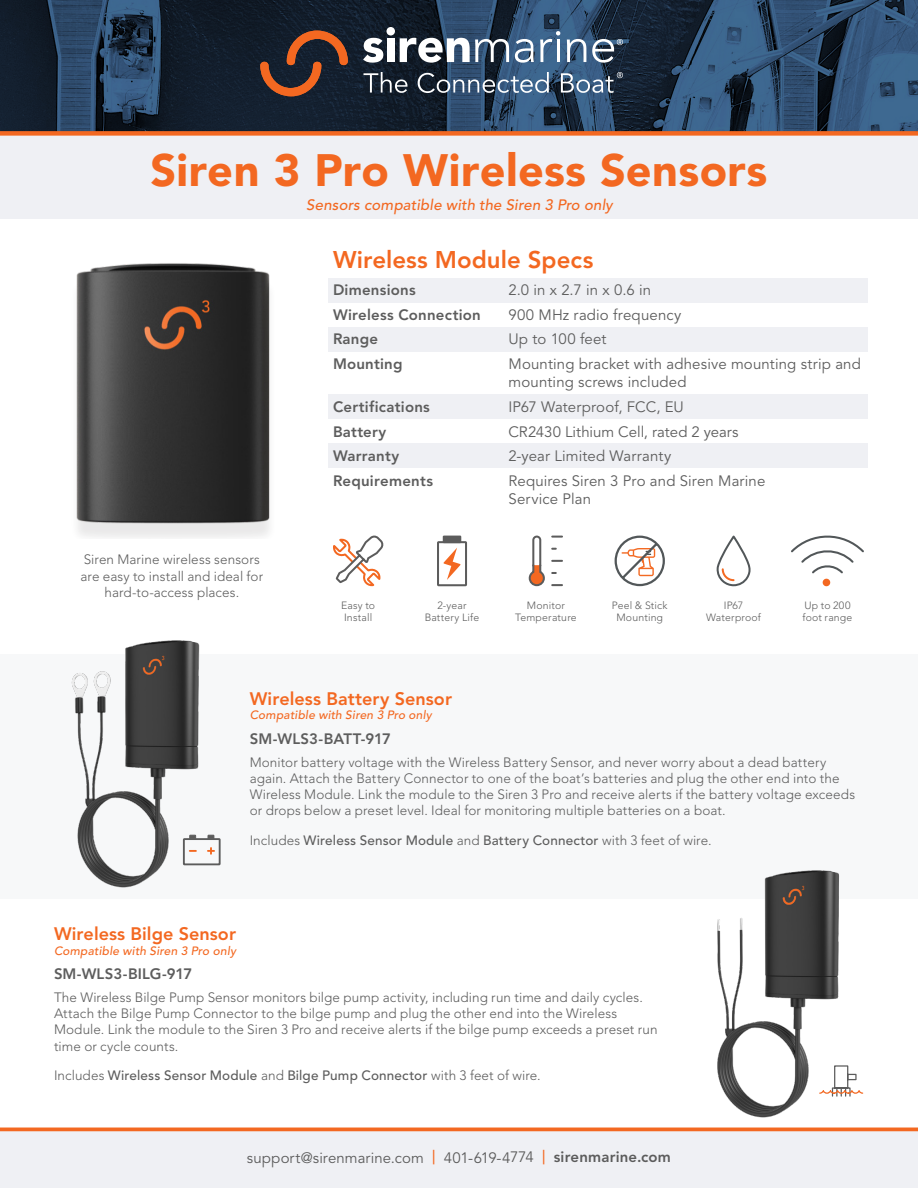
<style>
.page{position:relative;width:918px;height:1188px;background:#fff}
.page>*{position:absolute;margin:0;border:0;box-sizing:border-box;transform-origin:0 0}
.t1{font:900 45px "Avenir";letter-spacing:.005em;color:#f36821}
.t2{font:800 24px "Avenir";color:#f36821}
.t3{font:800 18px "Avenir";letter-spacing:.005em;color:#f36821}
.t4{font:15px/18px "Avenir";letter-spacing:.01em;color:#5d5d5d}
.t5{font:800 15px "Avenir";letter-spacing:.015em;color:#5d5d5d}
.t6{font:15px "Avenir";color:#5c5c5c}
.t7{font:italic 500 15px "Avenir";letter-spacing:.01em;color:#f36821}
.t8{font:300 13.5px/16.2px "Avenir";letter-spacing:.005em;color:#5d5d5d}
.t9{font:500 13.5px "Avenir";letter-spacing:.01em;color:#5d5d5d}
.t10{font:italic 500 12px "Avenir";letter-spacing:.02em;color:#f36821}
.t11{font:300 10.5px/12.6px "Avenir";letter-spacing:.015em;color:#5d5d5d;text-align:center}
.s1{font-weight:300}
.s2{font-weight:500;font-size:18.75px;color:#f36821}
.s3{font-weight:800}
</style>
<div class="page">
<div style="left:0;top:136px;width:918px;height:83px;background:#eff0f4"></div>
<div style="left:0;top:1128px;width:918px;height:60px;background:#eff0f4"></div>
<svg style="left:0;top:0;width:918px;height:136px;background:#334154"></svg>
<div style="left:0;top:654px;width:918px;height:245px;background:#f7f8f9"></div>
<div style="left:328px;top:278px;width:540px;height:24px;background:#eff0f4"></div>
<div style="left:328px;top:444px;width:540px;height:24px;background:#eff0f4"></div>
<div style="left:328px;top:327px;width:540px;height:24px;background:#eff0f4"></div>
<div style="left:328px;top:395px;width:540px;height:24px;background:#eff0f4"></div>
<svg style="left:333px;top:535px;width:51px;height:52px"></svg>
<svg style="left:614px;top:535px;width:51px;height:52px"></svg>
<div style="left:437px;top:541px;width:30px;height:45px;border:2px solid #5c5c5c"></div>
<div style="left:443px;top:536px;width:18px;height:7px;background:#5c5c5c"></div>
<svg style="left:443px;top:548px;width:18px;height:32px"></svg>
<svg style="left:528px;top:535px;width:17px;height:52px"></svg>
<svg style="left:552px;top:584px;width:10px;height:2px"></svg>
<svg style="left:552px;top:560px;width:10px;height:2px"></svg>
<svg style="left:552px;top:536px;width:10px;height:2px"></svg>
<svg style="left:716px;top:535px;width:34px;height:52px"></svg>
<div style="left:823px;top:579px;width:7px;height:7px;background:#f36821;border-radius:50%"></div>
<svg style="left:791px;top:535px;width:73px;height:39px"></svg>
<img style="left:76px;top:263px;width:194px;height:275px">
<img style="left:71px;top:640px;width:150px;height:248px">
<img style="left:693px;top:870px;width:173px;height:272px">
<h1 class="t1" style="left:151px;top:143px;width:618px">Siren 3 Pro Wireless Sensors</h1>
<p class="t7" style="left:306px;top:196px;width:308px">Sensors compatible with the Siren 3 Pro only</p>
<h2 class="t2" style="left:333px;top:246px;width:262px">Wireless Module Specs</h2>
<p class="t8" style="left:80px;top:552px;width:184px;text-align:center">Siren Marine wireless sensors are easy to install and ideal for hard-to-access places.</p>
<p class="t5" style="left:333px;top:281px;width:84px">Dimensions</p>
<p class="t4" style="left:508px;top:281px;width:144px">2.0 in x 2.7 in x 0.6 in</p>
<p class="t5" style="left:333px;top:306px;width:149px">Wireless Connection</p>
<p class="t4" style="left:508px;top:306px;width:175px">900 MHz radio frequency</p>
<p class="t5" style="left:333px;top:330px;width:47px">Range</p>
<p class="t4" style="left:508px;top:331px;width:100px">Up to 100 feet</p>
<p class="t5" style="left:333px;top:355px;width:71px">Mounting</p>
<p class="t4" style="left:508px;top:355px;width:354px">Mounting bracket with adhesive mounting strip and mounting screws included</p>
<p class="t5" style="left:333px;top:398px;width:98px">Certifications</p>
<p class="t4" style="left:508px;top:398px;width:177px">IP67 Waterproof, FCC, EU</p>
<p class="t5" style="left:333px;top:423px;width:55px">Battery</p>
<p class="t4" style="left:508px;top:423px;width:232px">CR2430 Lithium Cell, rated 2 years</p>
<p class="t5" style="left:333px;top:447px;width:68px">Warranty</p>
<p class="t4" style="left:508px;top:448px;width:164px">2-year Limited Warranty</p>
<p class="t5" style="left:333px;top:472px;width:101px">Requirements</p>
<p class="t4" style="left:508px;top:472px;width:258px">Requires Siren 3 Pro and Siren Marine<br>Service Plan</p>
<p class="t11" style="left:341px;top:599px;width:36px;text-align:left">Easy to<br>Install</p>
<p class="t11" style="left:612px;top:599px;width:57px">Peel &amp; Stick<br>Mounting</p>
<p class="t11" style="left:425px;top:599px;width:56px">2-year<br>Battery Life</p>
<p class="t11" style="left:515px;top:599px;width:63px">Monitor<br>Temperature</p>
<p class="t11" style="left:706px;top:599px;width:56px">IP67<br>Waterproof</p>
<p class="t11" style="left:803px;top:599px;width:51px;text-align:left">Up to 200 foot range</p>
<h3 class="t3" style="left:250px;top:688px;width:204px">Wireless Battery Sensor</h3>
<p class="t10" style="left:250px;top:708px;width:184px">Compatible with Siren 3 Pro only</p>
<p class="t5" style="left:250px;top:730px;width:143px">SM-WLS3-BATT-917</p>
<p class="t8" style="left:250px;top:754px;width:607px">Monitor battery voltage with the Wireless Battery Sensor, and never worry about a dead battery again. Attach the Battery Connector to one of the boat’s batteries and plug the other end into the Wireless Module. Link the module to the Siren 3 Pro and receive alerts if the battery voltage exceeds or drops below a preset level. Ideal for monitoring multiple batteries on a boat.</p>
<p class="t9" style="left:250px;top:833px;width:463px"><span class="s1">Includes</span> Wireless Sensor Module <span class="s1">and</span> Battery Connector <span class="s1">with 3 feet of wire.</span></p>
<h3 class="t3" style="left:54px;top:923px;width:184px">Wireless Bilge Sensor</h3>
<p class="t10" style="left:54px;top:944px;width:184px">Compatible with Siren 3 Pro only</p>
<p class="t5" style="left:54px;top:965px;width:140px">SM-WLS3-BILG-917</p>
<p class="t8" style="left:54px;top:989px;width:605px">The Wireless Bilge Pump Sensor monitors bilge pump activity, including run time and daily cycles.<br>Attach the Bilge Pump Connector to the bilge pump and plug the other end into the Wireless Module. Link the module to the Siren 3 Pro and receive alerts if the bilge pump exceeds a preset run time or cycle counts.</p>
<p class="t9" style="left:54px;top:1068px;width:488px"><span class="s1">Includes</span> Wireless Sensor Module <span class="s1">and</span> Bilge Pump Connector <span class="s1">with 3 feet of wire.</span></p>
<p class="t6" style="left:247px;top:1149px;width:426px">support@sirenmarine.com <span class="s2">|</span> 401-619-4774 <span class="s2">|</span> <span class="s3">sirenmarine.com</span></p>
</div>
